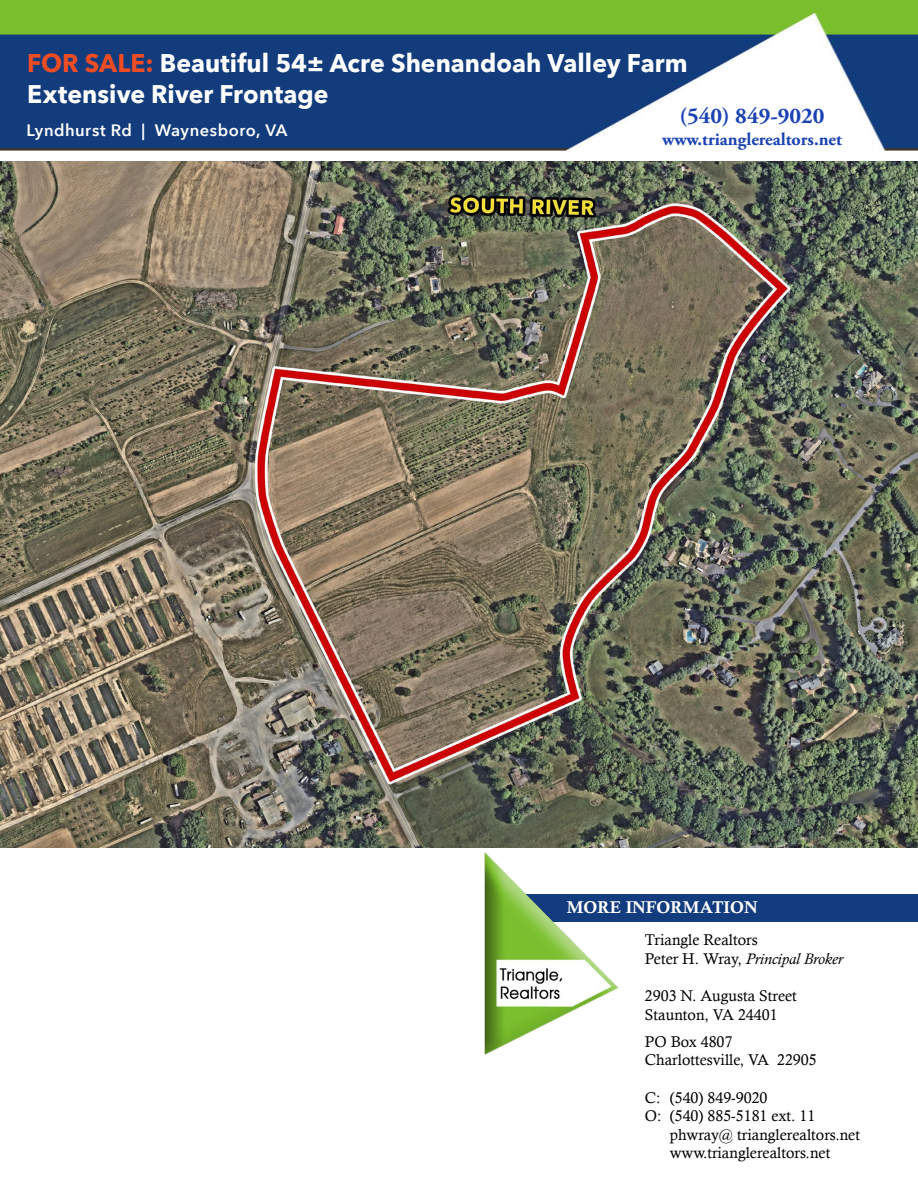
<style>
.page{position:relative;width:918px;height:1188px;background:#fff}
.page>*{position:absolute;margin:0;border:0;box-sizing:border-box;transform-origin:0 0}
.t1{font:700 25.5px/30.6px "Avenir Next";color:#fff}
.t2{font:700 22.5px "Adobe Garamond Pro";color:#1a42b3}
.t3{font:700 18px "Adobe Garamond Pro";color:#1a42b3}
.t4{font:17.1px "Calis MT Bol";color:#fff}
.t5{font:600 16.5px "Avenir Next";letter-spacing:.03em;color:#fff}
.t6{font:15.6px/18.6px "Calisto";color:#000}
.s1{color:#f04c24}
.s2{font-style:italic}
</style>
<div class="page">
<img style="left:0;top:0;width:918px;height:922px">
<div style="left:522px;top:894px;width:396px;height:27px;background:#123c7d"></div>
<img style="left:472px;top:848px;width:148px;height:207px">
<img style="left:0;top:161px;width:918px;height:687px">
<h1 class="t1" style="left:27px;top:47px;width:662px"><span class="s1">FOR SALE:</span> Beautiful 54± Acre Shenandoah Valley Farm<br>Extensive River Frontage</h1>
<h2 class="t2" style="left:680px;top:103px;width:147px">(540) 849-9020</h2>
<p class="t3" style="left:662px;top:128px;width:181px">www.trianglerealtors.net</p>
<p class="t5" style="left:27px;top:116px;width:262px">Lyndhurst Rd | Waynesboro, VA</p>
<p class="t4" style="left:567px;top:898px;width:192px">MORE INFORMATION</p>
<p class="t6" style="left:645px;top:930px;width:199px">Triangle Realtors<br>Peter H. Wray, <span class="s2">Principal Broker</span></p>
<p class="t6" style="left:645px;top:986px;width:153px">2903 N. Augusta Street<br>Staunton, VA 24401</p>
<p class="t6" style="left:645px;top:1032px;width:173px">PO Box 4807<br>Charlottesville, VA 22905</p>
<p class="t6" style="left:645px;top:1088px;width:124px">C: (540) 849-9020</p>
<p class="t6" style="left:645px;top:1106px;width:172px">O: (540) 885-5181 ext. 11</p>
<p class="t6" style="left:670px;top:1125px;width:192px">phwray@ trianglerealtors.net</p>
<p class="t6" style="left:670px;top:1144px;width:162px">www.trianglerealtors.net</p>
</div>
